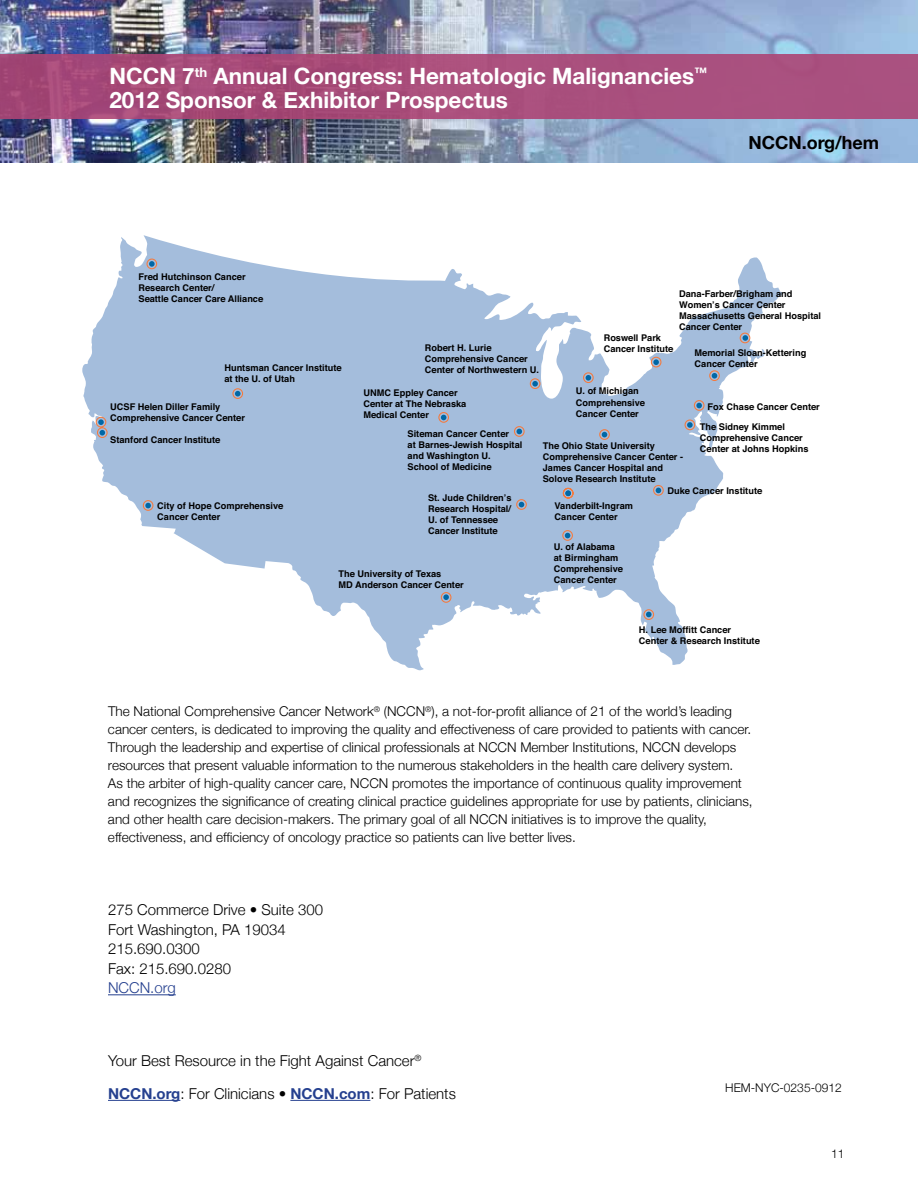
<style>
.page{position:relative;width:918px;height:1188px;background:#fff}
.page>*{position:absolute;margin:0;border:0;box-sizing:border-box;transform-origin:0 0}
.t1{font:700 22.5px/24px "Helvetica Neue";color:#fff}
.t2{font:700 18px "Helvetica Neue";color:#000}
.t3{font:300 15px/19.5px "Helvetica Neue";color:#000}
.t4{font:300 15px "Helvetica Neue";color:#25408f}
.t5{font:300 13.5px/18px "Helvetica Neue";color:#000}
.t6{font:300 12px "Helvetica Neue";color:#000}
.t7{font:700 9.15px/11.1px "Helvetica";color:#000}
.s1{font-weight:700;color:#25408f}
</style>
<div class="page">
<img style="left:0;top:0;width:918px;height:163px">
<div style="left:1px;top:55px;width:917px;height:64px;background:#a94f7d"></div>
<hr style="left:108px;top:994px;width:68px;height:1px;background:#25408f">
<hr style="left:108px;top:1100px;width:72px;height:1px;background:#25408f">
<hr style="left:290px;top:1100px;width:80px;height:1px;background:#25408f">
<svg style="left:82px;top:235px;width:700px;height:435px"></svg>
<svg style="left:95px;top:258px;width:656px;height:362px"></svg>
<h1 class="t1" style="left:109px;top:64px;width:599px">NCCN 7<sup>th</sup> Annual Congress: Hematologic Malignancies<sup>™<br></sup>2012 Sponsor &amp; Exhibitor Prospectus</h1>
<h2 class="t2" style="left:748px;top:132px;width:132px">NCCN.org/hem</h2>
<p class="t7" style="left:139px;top:271px;width:126px">Fred Hutchinson Cancer<br>Research Center/<br>Seattle Cancer Care Alliance</p>
<p class="t7" style="left:224px;top:363px;width:119px">Huntsman Cancer Institute at the U. of Utah</p>
<p class="t7" style="left:110px;top:401px;width:136px">UCSF Helen Diller Family<br>Comprehensive Cancer Center</p>
<p class="t7" style="left:110px;top:434px;width:112px">Stanford Cancer Institute</p>
<p class="t7" style="left:157px;top:500px;width:128px">City of Hope Comprehensive<br>Cancer Center</p>
<p class="t7" style="left:425px;top:342px;width:116px">Robert H. Lurie<br>Comprehensive Cancer<br>Center of Northwestern U.</p>
<p class="t7" style="left:363px;top:387px;width:104px">UNMC Eppley Cancer<br>Center at The Nebraska<br>Medical Center</p>
<p class="t7" style="left:679px;top:288px;width:143px">Dana-Farber/Brigham and<br>Women’s Cancer Center<br>Massachusetts General Hospital<br>Cancer Center</p>
<p class="t7" style="left:604px;top:333px;width:71px">Roswell Park<br>Cancer Institute</p>
<p class="t7" style="left:576px;top:386px;width:71px">U. of Michigan<br>Comprehensive<br>Cancer Center</p>
<p class="t7" style="left:695px;top:347px;width:113px">Memorial Sloan-Kettering<br>Cancer Center</p>
<p class="t7" style="left:708px;top:401px;width:114px">Fox Chase Cancer Center</p>
<p class="t7" style="left:408px;top:428px;width:116px">Siteman Cancer Center<br>at Barnes-Jewish Hospital and Washington U.<br>School of Medicine</p>
<p class="t7" style="left:428px;top:492px;width:85px">St. Jude Children’s<br>Research Hospital/<br>U. of Tennessee<br>Cancer Institute</p>
<p class="t7" style="left:700px;top:421px;width:110px">The Sidney Kimmel<br>Comprehensive Cancer<br>Center at Johns Hopkins</p>
<p class="t7" style="left:543px;top:440px;width:142px">The Ohio State University<br>Comprehensive Cancer Center -<br>James Cancer Hospital and<br>Solove Research Institute</p>
<p class="t7" style="left:555px;top:500px;width:80px">Vanderbilt-Ingram<br>Cancer Center</p>
<p class="t7" style="left:667px;top:485px;width:96px">Duke Cancer Institute</p>
<p class="t7" style="left:339px;top:569px;width:127px">The University of Texas<br>MD Anderson Cancer Center</p>
<p class="t7" style="left:554px;top:541px;width:71px">U. of Alabama at Birmingham<br>Comprehensive<br>Cancer Center</p>
<p class="t7" style="left:639px;top:624px;width:122px">H. Lee Moffitt Cancer<br>Center &amp; Research Institute</p>
<p class="t5" style="left:108px;top:702px;width:646px">The National Comprehensive Cancer Network<sup>®</sup> (NCCN<sup>®</sup>), a not-for-profit alliance of 21 of the world’s leading cancer centers, is dedicated to improving the quality and effectiveness of care provided to patients with cancer.<br>Through the leadership and expertise of clinical professionals at NCCN Member Institutions, NCCN develops resources that present valuable information to the numerous stakeholders in the health care delivery system.<br>As the arbiter of high-quality cancer care, NCCN promotes the importance of continuous quality improvement and recognizes the significance of creating clinical practice guidelines appropriate for use by patients, clinicians, and other health care decision-makers. The primary goal of all NCCN initiatives is to improve the quality, effectiveness, and efficiency of oncology practice so patients can live better lives.</p>
<h3 class="t3" style="left:108px;top:900px;width:217px">275 Commerce Drive • Suite 300<br>Fort Washington, PA 19034<br>215.690.0300<br>Fax: 215.690.0280</h3>
<h3 class="t4" style="left:108px;top:979px;width:69px">NCCN.org</h3>
<h3 class="t3" style="left:108px;top:1050px;width:315px">Your Best Resource in the Fight Against Cancer<sup>®</sup></h3>
<h3 class="t3" style="left:108px;top:1083px;width:349px"><span class="s1">NCCN.org</span>: For Clinicians • <span class="s1">NCCN.com</span>: For Patients</h3>
<h3 class="t6" style="left:725px;top:1081px;width:118px">HEM-NYC-0235-0912</h3>
<h3 class="t6" style="left:831px;top:1146px;width:15px">11</h3>
</div>
